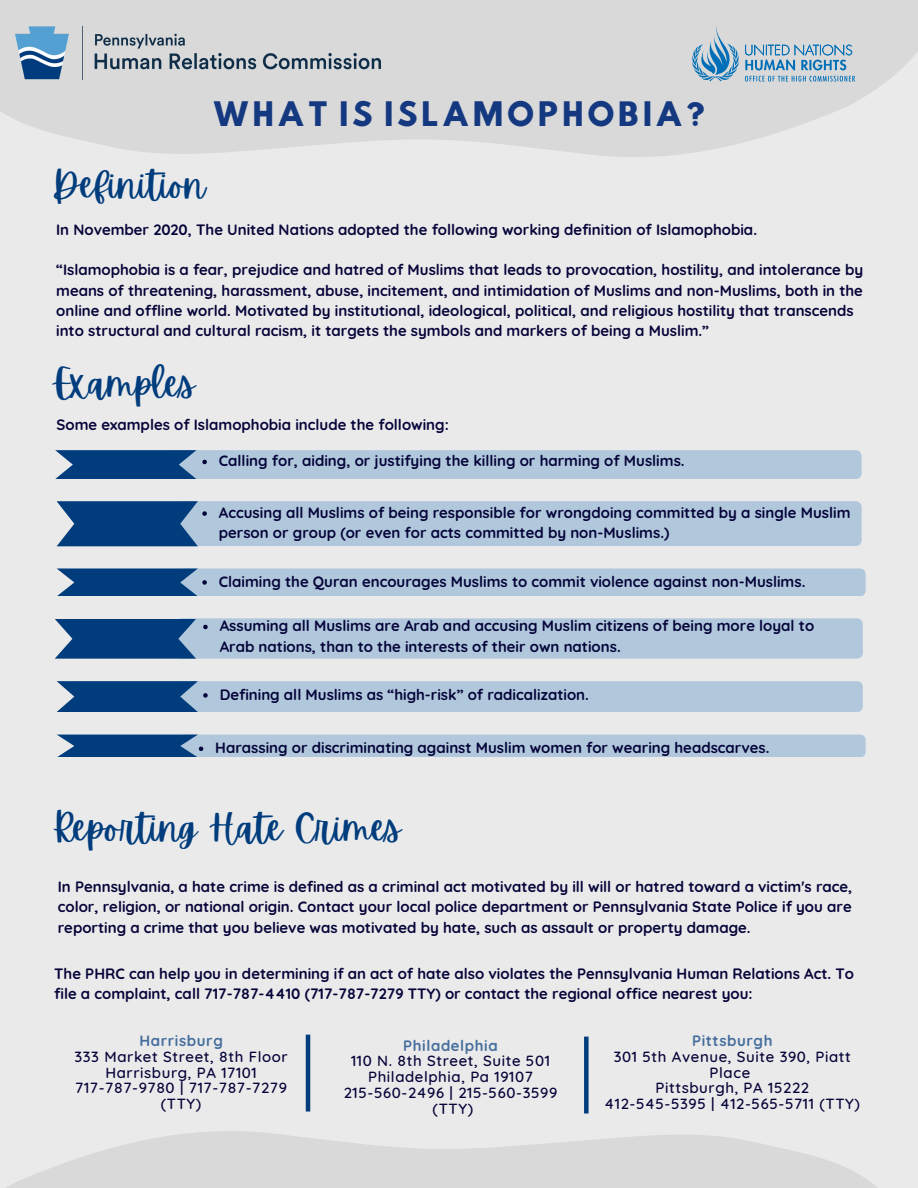
<style>
.page{position:relative;width:918px;height:1188px;background:#ebeaea}
.page>*{position:absolute;margin:0;border:0;box-sizing:border-box;transform-origin:0 0}
.t1{font:37.5px "Apricots";color:#013d7d}
.t2{font:30px "Hussar Bd";letter-spacing:.09em;color:#143980}
.t3{font:700 15px/20.2px "Quicksand";color:#050439}
.t4{font:500 15px/15.8px "Quicksand";letter-spacing:.04em;color:#050439;text-align:center}
.s1{font-weight:700;color:#446d9d}
</style>
<div class="page">
<svg style="left:0;top:0;width:918px;height:157px;fill:#d9d9d9"></svg>
<svg style="left:6px;top:1078px;width:871px;height:110px"></svg>
<hr style="left:306px;top:1035px;width:4px;height:77px;background:#013d7d">
<div style="left:584px;top:1037px;width:5px;height:77px;background:#013d7d"></div>
<svg style="left:692px;top:26px;width:163px;height:56px"></svg>
<div style="left:176px;top:681px;width:687px;height:31px;background:#b1c8dc;border-radius:6px"></div>
<div style="left:178px;top:735px;width:688px;height:22px;background:#b1c8dc;border-radius:6px"></div>
<img style="left:16px;top:26px;width:364px;height:53px">
<svg style="left:55px;top:450px;width:807px;height:29px"></svg>
<svg style="left:57px;top:501px;width:805px;height:45px"></svg>
<svg style="left:57px;top:568px;width:809px;height:28px"></svg>
<svg style="left:55px;top:618px;width:808px;height:41px"></svg>
<svg style="left:57px;top:681px;width:151px;height:31px"></svg>
<svg style="left:57px;top:735px;width:146px;height:22px"></svg>
<h3 class="t2" style="left:212px;top:99px;width:495px">WHAT IS ISLAMOPHOBIA?</h3>
<h2 class="t1" style="left:52px;top:164px;width:155px">Definition</h2>
<h1 class="t3" style="left:56px;top:219px;width:702px">In November 2020, The United Nations adopted the following working definition of Islamophobia.</h1>
<h3 class="t3" style="left:56px;top:260px;width:809px">“Islamophobia is a fear, prejudice and hatred of Muslims that leads to provocation, hostility, and intolerance by means of threatening, harassment, abuse, incitement, and intimidation of Muslims and non-Muslims, both in the online and offline world. Motivated by institutional, ideological, political, and religious hostility that transcends into structural and cultural racism, it targets the symbols and markers of being a Muslim.”</h3>
<h3 class="t1" style="left:54px;top:362px;width:142px">Examples</h3>
<h1 class="t3" style="left:57px;top:415px;width:394px">Some examples of Islamophobia include the following:</h1>
<p class="t3" style="left:219px;top:451px;width:467px">Calling for, aiding, or justifying the killing or harming of Muslims.</p>
<p class="t3" style="left:219px;top:502px;width:633px">Accusing all Muslims of being responsible for wrongdoing committed by a single Muslim person or group (or even for acts committed by non-Muslims.)</p>
<p class="t3" style="left:219px;top:571px;width:588px">Claiming the Quran encourages Muslims to commit violence against non-Muslims.</p>
<p class="t3" style="left:220px;top:616px;width:596px">Assuming all Muslims are Arab and accusing Muslim citizens of being more loyal to<br>Arab nations, than to the interests of their own nations.</p>
<h3 class="t3" style="left:220px;top:684px;width:371px">Defining all Muslims as “high-risk” of radicalization.</h3>
<h3 class="t3" style="left:215px;top:738px;width:556px">Harassing or discriminating against Muslim women for wearing headscarves.</h3>
<p class="t1" style="left:52px;top:806px;width:350px">Reporting Hate Crimes</p>
<p class="t3" style="left:58px;top:876px;width:796px;text-align:justify">In Pennsylvania, a hate crime is defined as a criminal act motivated by ill will or hatred toward a victim's race, color, religion, or national origin. Contact your local police department or Pennsylvania State Police if you are reporting a crime that you believe was motivated by hate, such as assault or property damage.</p>
<h1 class="t3" style="left:54px;top:963px;width:801px">The PHRC can help you in determining if an act of hate also violates the Pennsylvania Human Relations Act. To file a complaint, call 717-787-4410 (717-787-7279 TTY) or contact the regional office nearest you:</h1>
<h3 class="t4" style="left:605px;top:1033px;width:257px"><span class="s1">Pittsburgh<br></span>301 5th Avenue, Suite 390, Piatt<br>Place<br>Pittsburgh, PA 15222<br>412-545-5395 | 412-565-5711 (TTY)</h3>
<p class="t4" style="left:75px;top:1033px;width:215px"><span class="s1">Harrisburg<br></span>333 Market Street, 8th Floor<br>Harrisburg, PA 17101<br>717-787-9780 | 717-787-7279 (TTY)</p>
<p class="t4" style="left:344px;top:1037px;width:215px"><span class="s1">Philadelphia<br></span>110 N. 8th Street, Suite 501<br>Philadelphia, Pa 19107<br>215-560-2496 | 215-560-3599 (TTY)</p>
</div>
